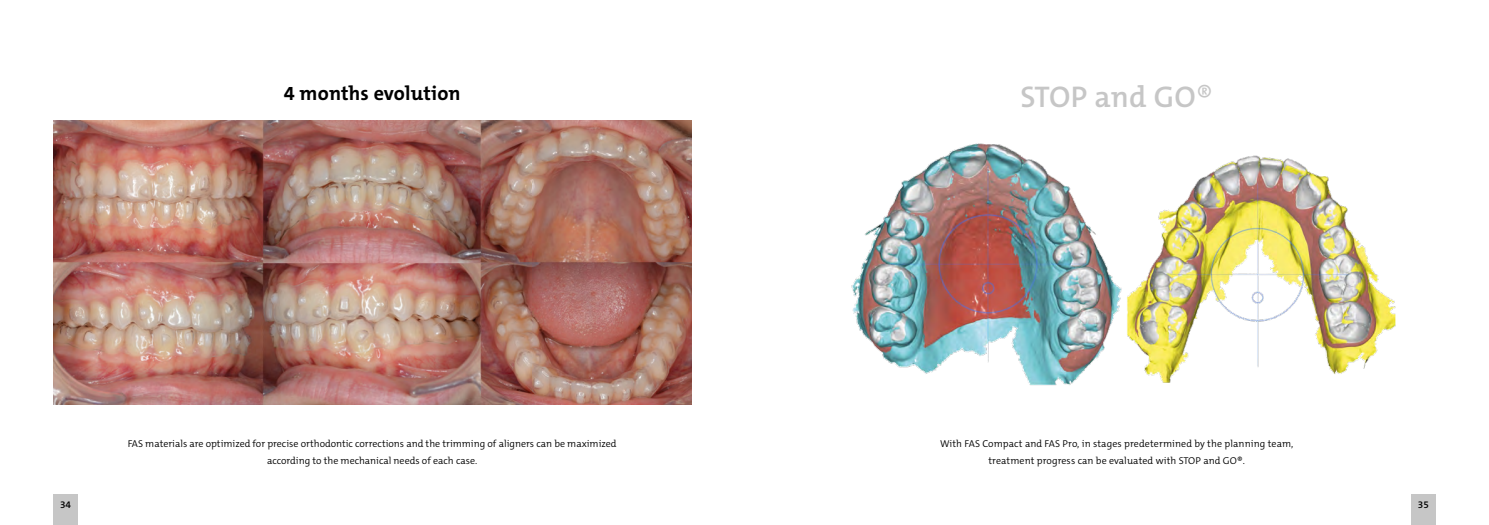
<style>
.page{position:relative;width:1489px;height:525px;background:#fff}
.page>*{position:absolute;margin:0;border:0;box-sizing:border-box;transform-origin:0 0}
.t1{font:600 30px "The Mix C5";letter-spacing:.005em;color:#c6c6c6}
.t2{font:700 20px "The Mix C5";letter-spacing:.01em;color:#000}
.t3{font:300 10px/16.2px "The Mix C5";color:#000;text-align:center}
.t4{font:600 10px "The Mix C5";color:#000}
.s1{font-weight:300}
</style>
<div class="page">
<img style="left:53px;top:120px;width:638px;height:284px">
<img style="left:851px;top:143px;width:545px;height:243px">
<div style="left:53px;top:494px;width:25px;height:30px;background:#c6c6c6"></div>
<div style="left:1410px;top:494px;width:25px;height:30px;background:#c6c6c6"></div>
<h2 class="t2" style="left:284px;top:80px;width:178px">4 months evolution</h2>
<h1 class="t1" style="left:1020px;top:78px;width:194px">STOP and GO<span class="s1">®</span></h1>
<p class="t3" style="left:128px;top:435px;width:490px">FAS materials are optimized for precise orthodontic corrections and the trimming of aligners can be maximized according to the mechanical needs of each case.</p>
<p class="t3" style="left:940px;top:435px;width:355px">With FAS Compact and FAS Pro, in stages predetermined by the planning team, treatment progress can be evaluated with STOP and GO®.</p>
<p class="t4" style="left:60px;top:497px;width:13px">34</p>
<p class="t4" style="left:1417px;top:497px;width:13px">35</p>
</div>
